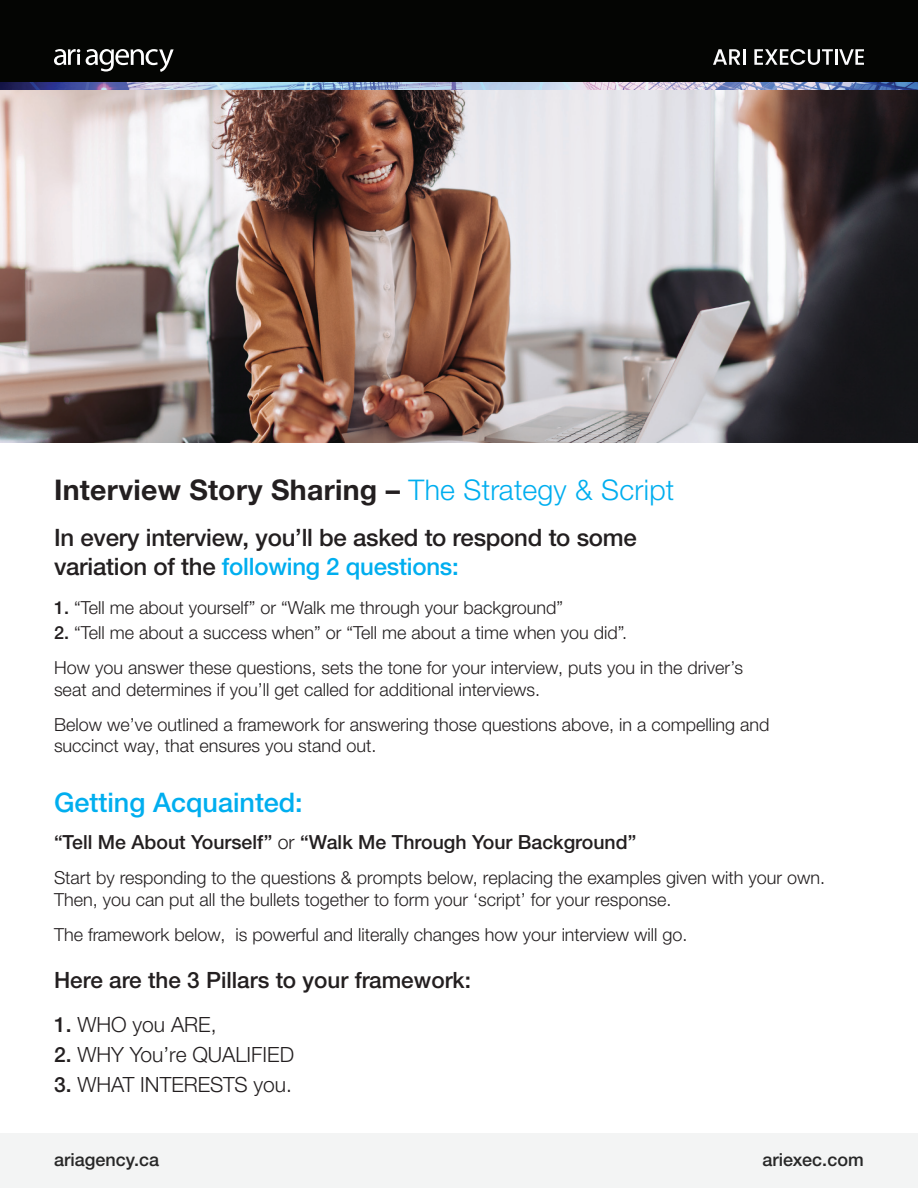
<style>
.page{position:relative;width:918px;height:1188px;background:#fff}
.page>*{position:absolute;margin:0;border:0;box-sizing:border-box;transform-origin:0 0}
.t1{font:700 28.5px "Helvetica Neue LTW1 G";letter-spacing:.01em;color:#231f20}
.t2{font:500 27px "Helvetica Neue LTW1 G";color:#00aeef}
.t3{font:500 24px/28.8px "Helvetica Neue LTW1 G";letter-spacing:-.01em;color:#231f20}
.t4{font:500 22.5px "Helvetica Neue LTW1 G";color:#231f20}
.t5{font:300 21px "Helvetica Neue LTW1 G";color:#231f20}
.t6{font:500 19.5px "Helvetica Neue LTW1 G";color:#231f20}
.t7{font:300 18px/35.1px "Helvetica Neue LTW1 G";color:#231f20}
.t8{font:500 18px "Helvetica Neue LTW1 G";color:#272727}
.s1{font-weight:300;color:#00aeef}
.s2{color:#00aeef}
.s3{font-weight:500}
.s4{font-weight:300}
</style>
<div class="page">
<div style="left:0;top:1133px;width:918px;height:55px;background:#f3f4f4"></div>
<img style="left:0;top:82px;width:918px;height:361px">
<div style="left:0;top:0;width:918px;height:82px;background:#040503"></div>
<svg style="left:713px;top:49px;width:27px;height:16px"></svg>
<hr style="left:743px;top:49px;width:3px;height:16px;background:#fbfbfc">
<svg style="left:754px;top:49px;width:79px;height:16px"></svg>
<hr style="left:835px;top:49px;width:3px;height:16px;background:#fbfbfc">
<svg style="left:839px;top:49px;width:25px;height:16px"></svg>
<svg style="left:54px;top:49px;width:26px;height:16px"></svg>
<svg style="left:86px;top:49px;width:88px;height:23px"></svg>
<h1 class="t1" style="left:54px;top:473px;width:622px">Interview Story Sharing – <span class="s1">The Strategy &amp; Script</span></h1>
<h3 class="t3" style="left:54px;top:523px;width:584px">In every interview, you’ll be asked to respond to some variation of the <span class="s2">following 2 questions:</span></h3>
<p class="t7" style="left:54px;top:590px;width:511px"><span class="s3">1.</span> “Tell me about yourself” or “Walk me through your background”</p>
<p class="t7" style="left:54px;top:615px;width:691px"><span class="s3">2.</span> “Tell me about a success when” or “Tell me about a time when you did”.<br>How you answer these questions, sets the tone for your interview, puts you in the driver’s</p>
<p class="t7" style="left:54px;top:672px;width:717px">seat and determines if you’ll get called for additional interviews.<br>Below we’ve outlined a framework for answering those questions above, in a compelling and</p>
<p class="t7" style="left:54px;top:728px;width:324px">succinct way, that ensures you stand out.</p>
<h2 class="t2" style="left:54px;top:787px;width:250px">Getting Acquainted:</h2>
<p class="t6" style="left:54px;top:831px;width:584px">“Tell Me About Yourself” <span class="s4">or</span> “Walk Me Through Your Background”</p>
<p class="t7" style="left:54px;top:867px;width:773px;line-height:21.6px">Start by responding to the questions &amp; prompts below, replacing the examples given with your own.<br>Then, you can put all the bullets together to form your ‘script’ for your response.</p>
<p class="t7" style="left:54px;top:917px;width:635px">The framework below, is powerful and literally changes how your interview will go.</p>
<p class="t4" style="left:54px;top:967px;width:418px">Here are the 3 Pillars to your framework:</p>
<p class="t5" style="left:54px;top:1012px;width:164px"><span class="s3">1.</span> WHO you ARE,</p>
<p class="t5" style="left:54px;top:1042px;width:242px"><span class="s3">2.</span> WHY You’re QUALIFIED</p>
<p class="t5" style="left:54px;top:1072px;width:240px"><span class="s3">3.</span> WHAT INTERESTS you.</p>
<p class="t8" style="left:54px;top:1149px;width:107px">ariagency.ca</p>
<p class="t8" style="left:763px;top:1149px;width:103px">ariexec.com</p>
</div>
